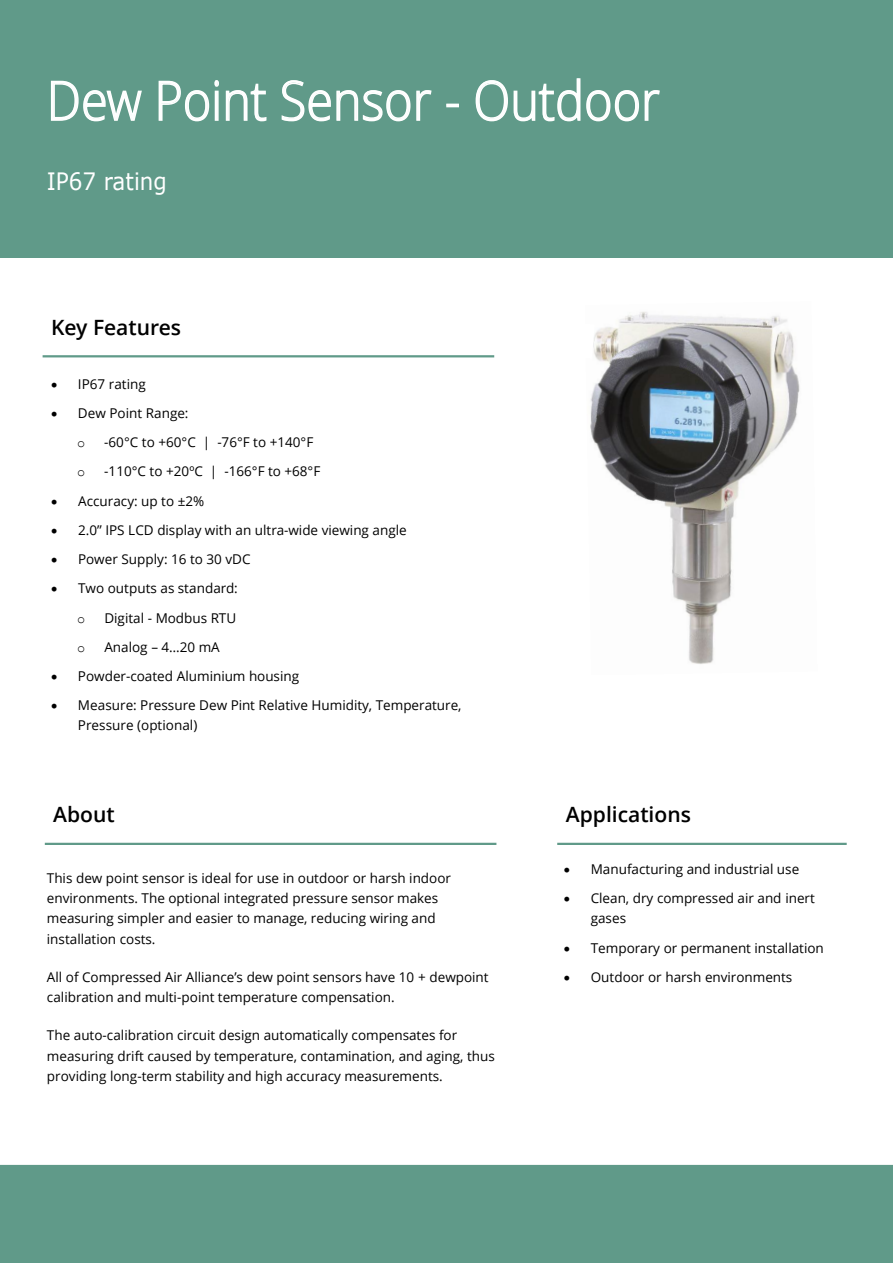
<style>
.page{position:relative;width:893px;height:1263px;background:#fff}
.page>*{position:absolute;margin:0;border:0;box-sizing:border-box;transform-origin:0 0}
.t1{font:300 54px "Open Sans";letter-spacing:.005em;color:#fff;scale:.89 1}
.t2{font:24px "Verdana";color:#fff;scale:.9 1}
.t3{font:600 21px "Open Sans";color:#000}
.t4{font:13.5px/20.1px "Open Sans";color:#000}
.t5{font:13.5px "Courier New";color:#000}
</style>
<div class="page">
<div style="left:0;top:0;width:893px;height:257px;background:#609a89"></div>
<svg style="left:50px;top:80px;width:92px;height:42px"></svg>
<svg style="left:158px;top:80px;width:109px;height:42px"></svg>
<svg style="left:281px;top:80px;width:151px;height:42px"></svg>
<svg style="left:446px;top:104px;width:13px;height:3px"></svg>
<svg style="left:475px;top:78px;width:185px;height:44px"></svg>
<hr style="left:43px;top:355px;width:451px;height:2px;background:#609a89">
<hr style="left:45px;top:843px;width:451px;height:2px;background:#609a89">
<hr style="left:557px;top:843px;width:290px;height:2px;background:#609a89">
<div style="left:0;top:1165px;width:893px;height:98px;background:#609a89"></div>
<img style="left:590px;top:311px;width:210px;height:353px">
<svg style="left:590px;top:323px;width:5px;height:36px"></svg>
<h1 class="t1" style="left:47px;top:63px;width:690px">Dew Point Sensor - Outdoor</h1>
<h2 class="t2" style="left:47px;top:165px;width:135px">IP67 rating</h2>
<h3 class="t3" style="left:51px;top:313px;width:132px">Key Features</h3>
<p class="t4" style="left:51px;top:373px;width:96px">• IP67 rating</p>
<p class="t4" style="left:51px;top:403px;width:139px">• Dew Point Range:</p>
<p class="t5" style="left:77px;top:435px;width:10px">o</p>
<p class="t4" style="left:104px;top:432px;width:211px">-60°C to +60°C | -76°F to +140°F</p>
<p class="t5" style="left:77px;top:464px;width:10px">o</p>
<p class="t4" style="left:104px;top:461px;width:218px">-110°C to +20ºC | -166°F to +68°F</p>
<p class="t4" style="left:51px;top:490px;width:154px">• Accuracy: up to ±2%</p>
<p class="t4" style="left:51px;top:520px;width:357px">• 2.0” IPS LCD display with an ultra-wide viewing angle</p>
<p class="t4" style="left:51px;top:549px;width:201px">• Power Supply: 16 to 30 vDC</p>
<p class="t4" style="left:51px;top:578px;width:188px">• Two outputs as standard:</p>
<p class="t5" style="left:77px;top:610px;width:10px">o</p>
<p class="t4" style="left:104px;top:607px;width:133px">Digital - Modbus RTU</p>
<p class="t5" style="left:77px;top:639px;width:10px">o</p>
<p class="t4" style="left:104px;top:636px;width:117px">Analog – 4…20 mA</p>
<p class="t4" style="left:51px;top:666px;width:250px">• Powder-coated Aluminium housing</p>
<p class="t4" style="left:78px;top:695px;width:385px;text-indent:-27px">• Measure: Pressure Dew Pint Relative Humidity, Temperature,<br>Pressure (optional)</p>
<h3 class="t3" style="left:53px;top:800px;width:63px">About</h3>
<h3 class="t3" style="left:566px;top:800px;width:127px">Applications</h3>
<p class="t4" style="left:47px;top:868px;width:406px">This dew point sensor is ideal for use in outdoor or harsh indoor environments. The optional integrated pressure sensor makes measuring simpler and easier to manage, reducing wiring and installation costs.</p>
<p class="t4" style="left:47px;top:967px;width:443px">All of Compressed Air Alliance’s dew point sensors have 10 + dewpoint calibration and multi-point temperature compensation.</p>
<p class="t4" style="left:47px;top:1025px;width:450px">The auto-calibration circuit design automatically compensates for measuring drift caused by temperature, contamination, and aging, thus providing long-term stability and high accuracy measurements.</p>
<p class="t4" style="left:564px;top:859px;width:237px">• Manufacturing and industrial use</p>
<p class="t4" style="left:591px;top:888px;width:226px;text-indent:-27px">• Clean, dry compressed air and inert gases</p>
<p class="t4" style="left:564px;top:937px;width:261px">• Temporary or permanent installation</p>
<p class="t4" style="left:564px;top:967px;width:230px">• Outdoor or harsh environments</p>
</div>
